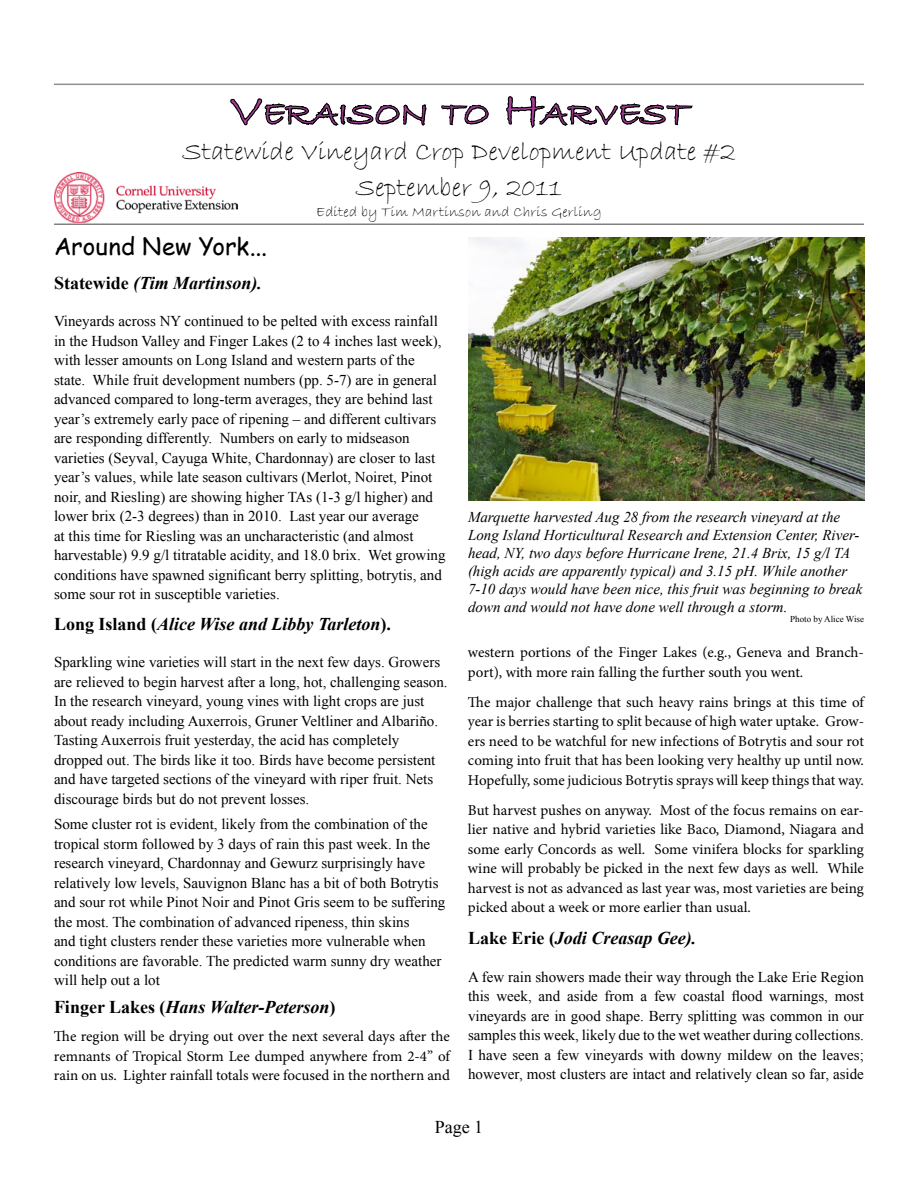
<style>
.page{position:relative;width:918px;height:1188px;background:#fff}
.page>*{position:absolute;margin:0;border:0;box-sizing:border-box;transform-origin:0 0}
.t1{font:33.6px "Bradley Hand ITC";color:#a53f97;scale:1.1 1}
.t2{font:27px/36px "Bradley Hand ITC";color:#000;text-align:center}
.t3{font:24px "Comic Sans MS";letter-spacing:.005em;color:#000}
.t4{font:italic 700 18px "Times New Roman";color:#000}
.t5{font:18px "Times New Roman";color:#000}
.t6{font:15px/19.5px "Times New Roman";color:#000}
.t7{font:15px/19.5px "Minion Pro";color:#000;text-align:justify}
.t8{font:italic 15px/18px "Times New Roman";color:#000}
.t9{font:15px "Bradley Hand ITC";letter-spacing:.01em;color:#000}
.t10{font:9px "Times New Roman";color:#000}
.s1{font-size:48px}
.s2{font-style:normal}
</style>
<div class="page">
<svg style="left:229px;top:83px;width:199px;height:43px"></svg>
<svg style="left:441px;top:104px;width:48px;height:22px"></svg>
<svg style="left:505px;top:83px;width:190px;height:141px"></svg>
<hr style="left:54px;top:84px;width:810px;height:1px;background:#000">
<hr style="left:54px;top:224px;width:810px;height:1px;background:#000">
<img style="left:54px;top:172px;width:184px;height:50px">
<img style="left:468px;top:238px;width:396px;height:263px">
<h1 class="t1" style="left:229px;top:92px;width:419px"><span class="s1">V</span>eraison to <span class="s1">H</span>arvest</h1>
<h2 class="t2" style="left:182px;top:134px;width:555px">Statewide Vineyard Crop Development Update #2<br>September 9, 2011</h2>
<p class="t9" style="left:316px;top:202px;width:287px">Edited by Tim Martinson and Chris Gerling</p>
<h3 class="t3" style="left:54px;top:229px;width:214px">Around New York...</h3>
<p class="t4" style="left:54px;top:270px;width:209px"><span class="s2">Statewide</span> (Tim Martinson).</p>
<p class="t6" style="left:54px;top:311px;width:393px">Vineyards across NY continued to be pelted with excess rainfall in the Hudson Valley and Finger Lakes (2 to 4 inches last week), with lesser amounts on Long Island and western parts of the state. While fruit development numbers (pp. 5-7) are in general advanced compared to long-term averages, they are behind last year’s extremely early pace of ripening – and different cultivars are responding differently. Numbers on early to midseason varieties (Seyval, Cayuga White, Chardonnay) are closer to last year’s values, while late season cultivars (Merlot, Noiret, Pinot noir, and Riesling) are showing higher TAs (1-3 g/l higher) and lower brix (2-3 degrees) than in 2010. Last year our average<br>at this time for Riesling was an uncharacteristic (and almost harvestable) 9.9 g/l titratable acidity, and 18.0 brix. Wet growing conditions have spawned significant berry splitting, botrytis, and some sour rot in susceptible varieties.</p>
<p class="t4" style="left:54px;top:611px;width:338px"><span class="s2">Long Island (</span>Alice Wise and Libby Tarleton<span class="s2">).</span></p>
<p class="t6" style="left:54px;top:652px;width:395px">Sparkling wine varieties will start in the next few days. Growers are relieved to begin harvest after a long, hot, challenging season.<br>In the research vineyard, young vines with light crops are just about ready including Auxerrois, Gruner Veltliner and Albariño.<br>Tasting Auxerrois fruit yesterday, the acid has completely dropped out. The birds like it too. Birds have become persistent and have targeted sections of the vineyard with riper fruit. Nets discourage birds but do not prevent losses.</p>
<p class="t6" style="left:54px;top:814px;width:393px">Some cluster rot is evident, likely from the combination of the tropical storm followed by 3 days of rain this past week. In the research vineyard, Chardonnay and Gewurz surprisingly have relatively low levels, Sauvignon Blanc has a bit of both Botrytis and sour rot while Pinot Noir and Pinot Gris seem to be suffering the most. The combination of advanced ripeness, thin skins<br>and tight clusters render these varieties more vulnerable when conditions are favorable. The predicted warm sunny dry weather will help out a lot</p>
<p class="t4" style="left:54px;top:994px;width:283px"><span class="s2">Finger Lakes (</span>Hans Walter-Peterson<span class="s2">)</span></p>
<p class="t7" style="left:54px;top:1027px;width:398px">The region will be drying out over the next several days after the remnants of Tropical Storm Lee dumped anywhere from 2-4” of rain on us. Lighter rainfall totals were focused in the northern and</p>
<p class="t8" style="left:468px;top:507px;width:396px">Marquette harvested Aug 28 from the research vineyard at the Long Island Horticultural Research and Extension Center, River&shy;head, NY, two days before Hurricane Irene, 21.4 Brix, 15 g/l TA (high acids are apparently typical) and 3.15 pH. While another 7-10 days would have been nice, this fruit was beginning to break down and would not have done well through a storm.</p>
<p class="t10" style="left:790px;top:613px;width:75px">Photo by Alice Wise</p>
<p class="t7" style="left:468px;top:643px;width:397px">western portions of the Finger Lakes (e.g., Geneva and Branch&shy;port), with more rain falling the further south you went.</p>
<p class="t7" style="left:468px;top:692px;width:398px">The major challenge that such heavy rains brings at this time of year is berries starting to split because of high water uptake. Grow&shy;ers need to be watchful for new infections of Botrytis and sour rot coming into fruit that has been looking very healthy up until now.<br>Hopefully, some judicious Botrytis sprays will keep things that way.</p>
<p class="t7" style="left:468px;top:800px;width:398px">But harvest pushes on anyway. Most of the focus remains on ear&shy;lier native and hybrid varieties like Baco, Diamond, Niagara and some early Concords as well. Some vinifera blocks for sparkling wine will probably be picked in the next few days as well. While harvest is not as advanced as last year was, most varieties are being picked about a week or more earlier than usual.</p>
<p class="t4" style="left:468px;top:926px;width:230px"><span class="s2">Lake Erie (</span>Jodi Creasap Gee).</p>
<p class="t6" style="left:468px;top:967px;width:398px;text-align:justify">A few rain showers made their way through the Lake Erie Region this week, and aside from a few coastal flood warnings, most vineyards are in good shape. Berry splitting was common in our samples this week, likely due to the wet weather during collections.<br>I have seen a few vineyards with downy mildew on the leaves; however, most clusters are intact and relatively clean so far, aside</p>
<p class="t5" style="left:435px;top:1115px;width:50px">Page 1</p>
</div>
